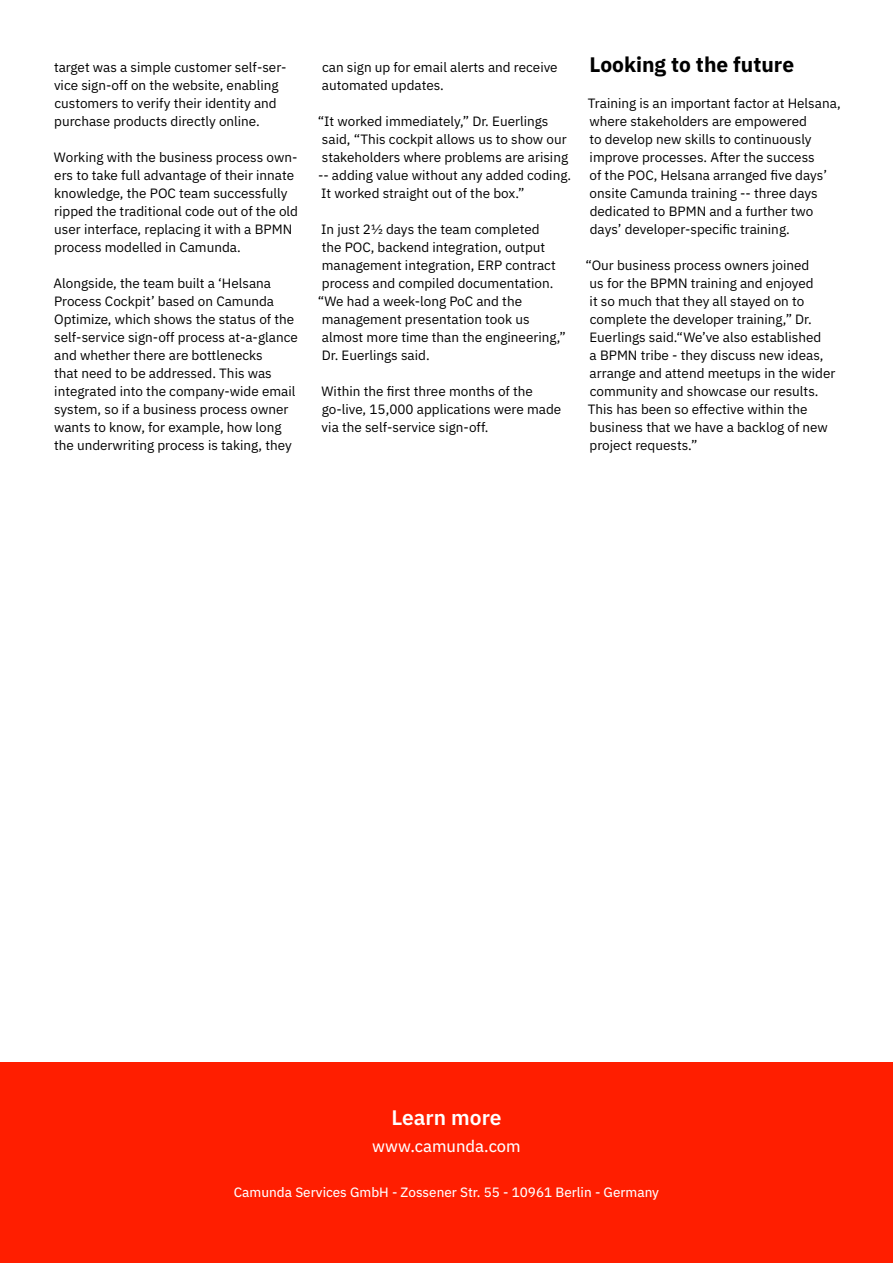
<style>
.page{position:relative;width:893px;height:1263px;background:#fff}
.page>*{position:absolute;margin:0;border:0;box-sizing:border-box;transform-origin:0 0}
.t1{font:700 21px "IBM Plex Sans";color:#000}
.t2{font:600 21px "IBM Plex Sans";color:#fff}
.t3{font:16.5px "IBM Plex Sans Text";color:#fff}
.t4{font:13.5px/18px "IBM Plex Sans";color:#000}
.t5{font:13.5px "IBM Plex Sans Text";color:#fff}
</style>
<div class="page">
<div style="left:0;top:1062px;width:893px;height:201px;background:#ff1e00"></div>
<p class="t4" style="left:54px;top:57px;width:234px">target was a simple customer self-ser&shy;vice sign-off on the website, enabling customers to verify their identity and purchase products directly online.</p>
<p class="t4" style="left:54px;top:147px;width:246px">Working with the business process own&shy;ers to take full advantage of their innate knowledge, the POC team successfully ripped the traditional code out of the old user interface, replacing it with a BPMN process modelled in Camunda.</p>
<p class="t4" style="left:54px;top:273px;width:246px">Alongside, the team built a ‘Helsana Process Cockpit’ based on Camunda Optimize, which shows the status of the self-service sign-off process at-a-glance and whether there are bottlenecks<br>that need to be addressed. This was integrated into the company-wide email system, so if a business process owner wants to know, for example, how long the underwriting process is taking, they</p>
<p class="t4" style="left:322px;top:57px;width:237px">can sign up for email alerts and receive automated updates.</p>
<p class="t4" style="left:318px;top:111px;width:255px">“It worked immediately,” Dr. Euerlings said, “This cockpit allows us to show our stakeholders where problems are arising -- adding value without any added coding.<br>It worked straight out of the box.”</p>
<p class="t4" style="left:321px;top:219px;width:220px">In just 2½ days the team completed</p>
<p class="t4" style="left:322px;top:237px;width:225px">the POC, backend integration, output</p>
<p class="t4" style="left:322px;top:255px;width:235px">management integration, ERP contract</p>
<p class="t4" style="left:322px;top:273px;width:233px">process and compiled documentation.</p>
<p class="t4" style="left:318px;top:291px;width:206px">“We had a week-long PoC and the</p>
<p class="t4" style="left:322px;top:309px;width:209px">management presentation took us</p>
<p class="t4" style="left:322px;top:327px;width:245px">almost more time than the engineering,”</p>
<p class="t4" style="left:322px;top:345px;width:109px">Dr. Euerlings said.</p>
<p class="t4" style="left:322px;top:381px;width:241px">Within the first three months of the go-live, 15,000 applications were made via the self-service sign-off.</p>
<h1 class="t1" style="left:589px;top:48px;width:206px">Looking to the future</h1>
<p class="t4" style="left:588px;top:93px;width:254px">Training is an important factor at Helsana, where stakeholders are empowered<br>to develop new skills to continuously improve processes. After the success<br>of the POC, Helsana arranged five days’ onsite Camunda training -- three days dedicated to BPMN and a further two days’ developer-specific training.</p>
<p class="t4" style="left:585px;top:255px;width:252px">“Our business process owners joined<br>us for the BPMN training and enjoyed<br>it so much that they all stayed on to complete the developer training,” Dr.<br>Euerlings said.“We’ve also established<br>a BPMN tribe - they discuss new ideas, arrange and attend meetups in the wider community and showcase our results.<br>This has been so effective within the business that we have a backlog of new project requests.”</p>
<h1 class="t2" style="left:391px;top:1101px;width:112px">Learn more</h1>
<p class="t3" style="left:372px;top:1133px;width:150px">www.camunda.com</p>
<p class="t5" style="left:234px;top:1182px;width:427px">Camunda Services GmbH - Zossener Str. 55 - 10961 Berlin - Germany</p>
</div>
